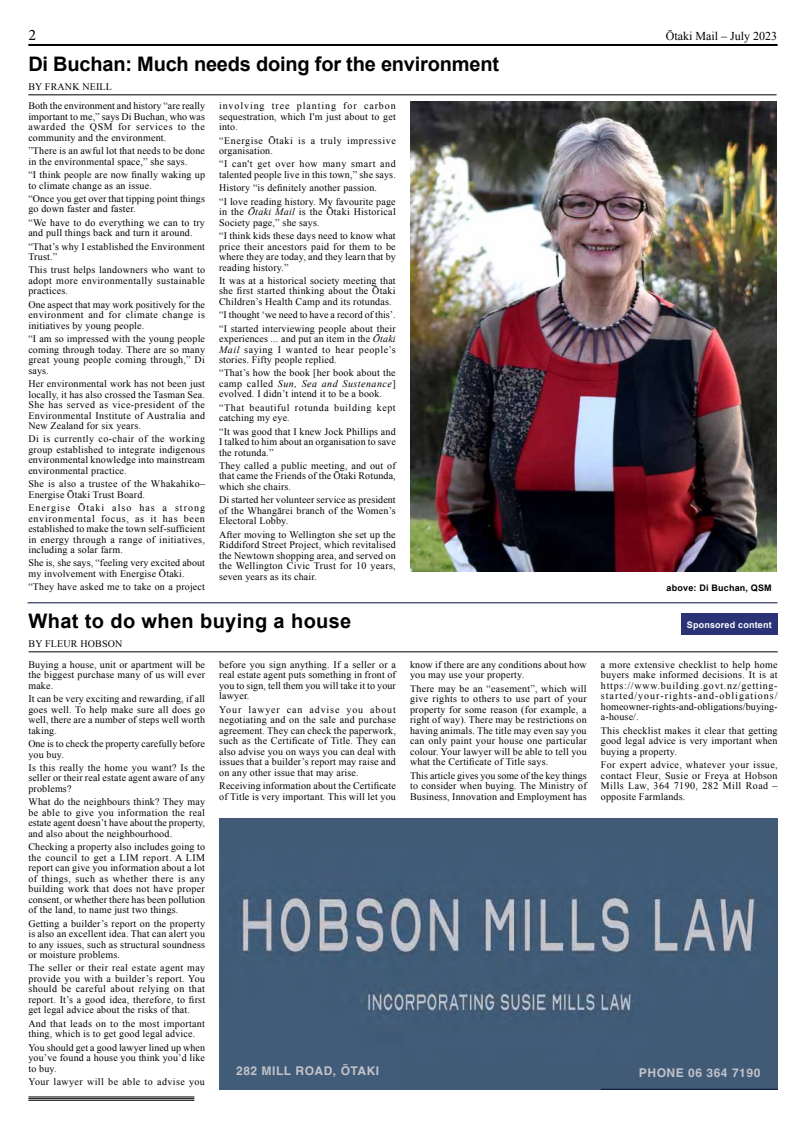
<style>
.page{position:relative;width:806px;height:1129px;background:#fff}
.page>*{position:absolute;margin:0;border:0;box-sizing:border-box;transform-origin:0 0}
.t1{font:700 20px "Arial";letter-spacing:-.01em;color:#000}
.t2{font:700 20px "Arial";letter-spacing:.015em;color:#000}
.t3{font:16px "Minion Pro";color:#000}
.t4{font:700 12px "Helvetica";letter-spacing:.04em;color:#c3c3c9}
.t5{font:12px "Times New Roman";color:#000}
.t6{font:10px/10.5px "Times New Roman";letter-spacing:.015em;color:#000;text-align:justify}
.t7{font:10px/10.5px "Times New Roman";letter-spacing:.035em;color:#000}
.t8{font:10px/10.5px "Times New Roman";letter-spacing:.055em;color:#000}
.t9{font:10px/10.5px "Times New Roman";letter-spacing:.06em;color:#000}
.t10{font:10px "Times New Roman";letter-spacing:.04em;color:#000}
.t11{font:700 9px "Arial";letter-spacing:.02em;color:#000}
.t12{font:700 9px "Arial";letter-spacing:.02em;color:#fff}
.s1{font-style:italic}
</style>
<div class="page">
<hr style="left:28px;top:1096px;width:166px;height:1px;background:#000">
<hr style="left:28px;top:1098px;width:166px;height:1px;background:#000">
<hr style="left:28px;top:1099px;width:166px;height:1px;background:#000">
<hr style="left:28px;top:44px;width:749px;height:2px;background:#000">
<img style="left:219px;top:818px;width:558px;height:271px">
<div style="left:680px;top:613px;width:97px;height:22px;background:#2a3375"></div>
<hr style="left:29px;top:651px;width:748px;height:1px;background:#000">
<hr style="left:600px;top:1088px;width:177px;height:1px;background:#001036">
<hr style="left:27px;top:602px;width:750px;height:1px;background:#001036">
<hr style="left:28px;top:95px;width:748px;height:1px;background:#000">
<img style="left:410px;top:101px;width:366px;height:470px">
<h2 class="t3" style="left:28px;top:24px;width:9px">2</h2>
<p class="t5" style="left:665px;top:28px;width:113px">Ōtaki Mail – July 2023</p>
<h1 class="t1" style="left:28px;top:51px;width:472px">Di Buchan: Much needs doing for the environment</h1>
<p class="t6" style="left:28px;top:77px;width:178px;line-height:19px">BY FRANK NEILL<br>Both the environment and history “are really</p>
<p class="t6" style="left:28px;top:111px;width:178px">important to me,” says Di Buchan, who was awarded the QSM for services to the community and the environment.</p>
<p class="t6" style="left:28px;top:145px;width:178px">”There is an awful lot that needs to be done in the environmental space,” she says.</p>
<p class="t6" style="left:28px;top:169px;width:178px">“I think people are now finally waking up to climate change as an issue.</p>
<p class="t6" style="left:28px;top:193px;width:178px">“Once you get over that tipping point things go down faster and faster.</p>
<p class="t6" style="left:28px;top:217px;width:178px">“We have to do everything we can to try and pull things back and turn it around.</p>
<p class="t6" style="left:28px;top:241px;width:178px">“That’s why I established the Environment<br>Trust.”</p>
<p class="t6" style="left:28px;top:264px;width:178px">This trust helps landowners who want to adopt more environmentally sustainable practices.</p>
<p class="t6" style="left:28px;top:299px;width:178px">One aspect that may work positively for the environment and for climate change is initiatives by young people.</p>
<p class="t6" style="left:28px;top:333px;width:178px">“I am so impressed with the young people coming through today. There are so many great young people coming through,” Di says.</p>
<p class="t6" style="left:28px;top:378px;width:178px">Her environmental work has not been just locally, it has also crossed the Tasman Sea.<br>She has served as vice-president of the Environmental Institute of Australia and New Zealand for six years.</p>
<p class="t6" style="left:28px;top:433px;width:178px">Di is currently co-chair of the working group established to integrate indigenous environmental knowledge into mainstream environmental practice.</p>
<p class="t7" style="left:28px;top:478px;width:178px">She is also a trustee of the Whakahiko–<br>Energise Ōtaki Trust Board.</p>
<p class="t6" style="left:28px;top:502px;width:178px">Energise Ōtaki also has a strong environmental focus, as it has been established to make the town self-sufficient in energy through a range of initiatives, including a solar farm.</p>
<p class="t6" style="left:28px;top:557px;width:178px">She is, she says, “feeling very excited about my involvement with Energise Ōtaki.</p>
<p class="t6" style="left:28px;top:581px;width:178px">“They have asked me to take on a project</p>
<p class="t6" style="left:219px;top:100px;width:178px">involving tree planting for carbon sequestration, which I'm just about to get into.</p>
<p class="t9" style="left:219px;top:135px;width:178px">“Energise Ōtaki is a truly impressive organisation.</p>
<p class="t6" style="left:219px;top:159px;width:178px">“I can't get over how many smart and talented people live in this town,” she says.</p>
<p class="t6" style="left:219px;top:181px;width:178px;line-height:13.3px">History “is definitely another passion.<br>“I love reading history. My favourite page</p>
<p class="t6" style="left:219px;top:206px;width:178px">in the <span class="s1">Ōtaki Mail</span> is the Ōtaki Historical<br>Society page,” she says.</p>
<p class="t6" style="left:219px;top:230px;width:178px">“I think kids these days need to know what price their ancestors paid for them to be where they are today, and they learn that by reading history.”</p>
<p class="t6" style="left:219px;top:275px;width:178px">It was at a historical society meeting that she first started thinking about the Ōtaki Children’s Health Camp and its rotundas.</p>
<p class="t6" style="left:219px;top:308px;width:178px;line-height:13.3px">“I thought ‘we need to have a record of this’. “I started interviewing people about their</p>
<p class="t6" style="left:219px;top:333px;width:178px">experiences ... and put an item in the <span class="s1">Ōtaki Mail</span> saying I wanted to hear people’s stories. Fifty people replied.</p>
<p class="t6" style="left:219px;top:367px;width:178px">“That’s how the book [her book about the camp called <span class="s1">Sun, Sea and Sustenance</span>] evolved. I didn’t intend it to be a book.</p>
<p class="t8" style="left:219px;top:402px;width:178px">“That beautiful rotunda building kept catching my eye.</p>
<p class="t6" style="left:219px;top:426px;width:178px">“It was good that I knew Jock Phillips and I talked to him about an organisation to save the rotunda.”</p>
<p class="t6" style="left:219px;top:460px;width:178px">They called a public meeting, and out of that came the Friends of the Ōtaki Rotunda, which she chairs.</p>
<p class="t6" style="left:219px;top:494px;width:178px">Di started her volunteer service as president of the Whangārei branch of the Women’s Electoral Lobby.</p>
<p class="t6" style="left:219px;top:529px;width:178px">After moving to Wellington she set up the Riddiford Street Project, which revitalised the Newtown shopping area, and served on the Wellington Civic Trust for 10 years, seven years as its chair.</p>
<p class="t11" style="left:666px;top:582px;width:107px">above: Di Buchan, QSM</p>
<h1 class="t2" style="left:29px;top:608px;width:324px">What to do when buying a house</h1>
<p class="t12" style="left:686px;top:618px;width:86px">Sponsored content</p>
<p class="t6" style="left:29px;top:638px;width:95px">BY FLEUR HOBSON</p>
<p class="t6" style="left:28px;top:659px;width:178px">Buying a house, unit or apartment will be the biggest purchase many of us will ever make.</p>
<p class="t6" style="left:28px;top:693px;width:178px">It can be very exciting and rewarding, if all goes well. To help make sure all does go well, there are a number of steps well worth taking.</p>
<p class="t6" style="left:28px;top:738px;width:178px">One is to check the property carefully before you buy.</p>
<p class="t6" style="left:28px;top:762px;width:178px">Is this really the home you want? Is the seller or their real estate agent aware of any problems?</p>
<p class="t6" style="left:28px;top:796px;width:178px">What do the neighbours think? They may be able to give you information the real estate agent doesn’t have about the property, and also about the neighbourhood.</p>
<p class="t6" style="left:28px;top:841px;width:178px">Checking a property also includes going to the council to get a LIM report. A LIM report can give you information about a lot of things, such as whether there is any building work that does not have proper consent, or whether there has been pollution of the land, to name just two things.</p>
<p class="t6" style="left:28px;top:917px;width:178px">Getting a builder’s report on the property is also an excellent idea. That can alert you to any issues, such as structural soundness or moisture problems.</p>
<p class="t6" style="left:28px;top:962px;width:178px">The seller or their real estate agent may provide you with a builder’s report. You should be careful about relying on that report. It’s a good idea, therefore, to first get legal advice about the risks of that.</p>
<p class="t6" style="left:28px;top:1017px;width:178px">And that leads on to the most important thing, which is to get good legal advice.</p>
<p class="t6" style="left:28px;top:1041px;width:178px">You should get a good lawyer lined up when you’ve found a house you think you’d like to buy.</p>
<p class="t10" style="left:28px;top:1074px;width:178px">Your lawyer will be able to advise you</p>
<p class="t6" style="left:219px;top:659px;width:178px">before you sign anything. If a seller or a real estate agent puts something in front of you to sign, tell them you will take it to your lawyer.</p>
<p class="t6" style="left:219px;top:703px;width:178px">Your lawyer can advise you about negotiating and on the sale and purchase agreement. They can check the paperwork, such as the Certificate of Title. They can also advise you on ways you can deal with issues that a builder’s report may raise and on any other issue that may arise.</p>
<p class="t6" style="left:219px;top:780px;width:178px">Receiving information about the Certificate of Title is very important. This will let you</p>
<p class="t6" style="left:410px;top:659px;width:178px">know if there are any conditions about how you may use your property.</p>
<p class="t6" style="left:410px;top:682px;width:178px">There may be an “easement”, which will give rights to others to use part of your property for some reason (for example, a right of way). There may be restrictions on having animals. The title may even say you can only paint your house one particular colour. Your lawyer will be able to tell you what the Certificate of Title says.</p>
<p class="t6" style="left:410px;top:769px;width:178px">This article gives you some of the key things to consider when buying. The Ministry of Business, Innovation and Employment has</p>
<p class="t6" style="left:600px;top:659px;width:178px">a more extensive checklist to help home buyers make informed decisions. It is at https://www.building.govt.nz/getting&shy;started/your-rights-and-obligations/ homeowner-rights-and-obligations/buying&shy;a-house/.</p>
<p class="t6" style="left:600px;top:724px;width:178px">This checklist makes it clear that getting good legal advice is very important when buying a property.</p>
<p class="t6" style="left:600px;top:759px;width:178px">For expert advice, whatever your issue, contact Fleur, Susie or Freya at Hobson Mills Law, 364 7190, 282 Mill Road – opposite Farmlands.</p>
<p class="t4" style="left:236px;top:1063px;width:145px">282 MILL ROAD, ŌTAKI</p>
<p class="t4" style="left:638px;top:1064px;width:123px">PHONE 06 364 7190</p>
</div>
